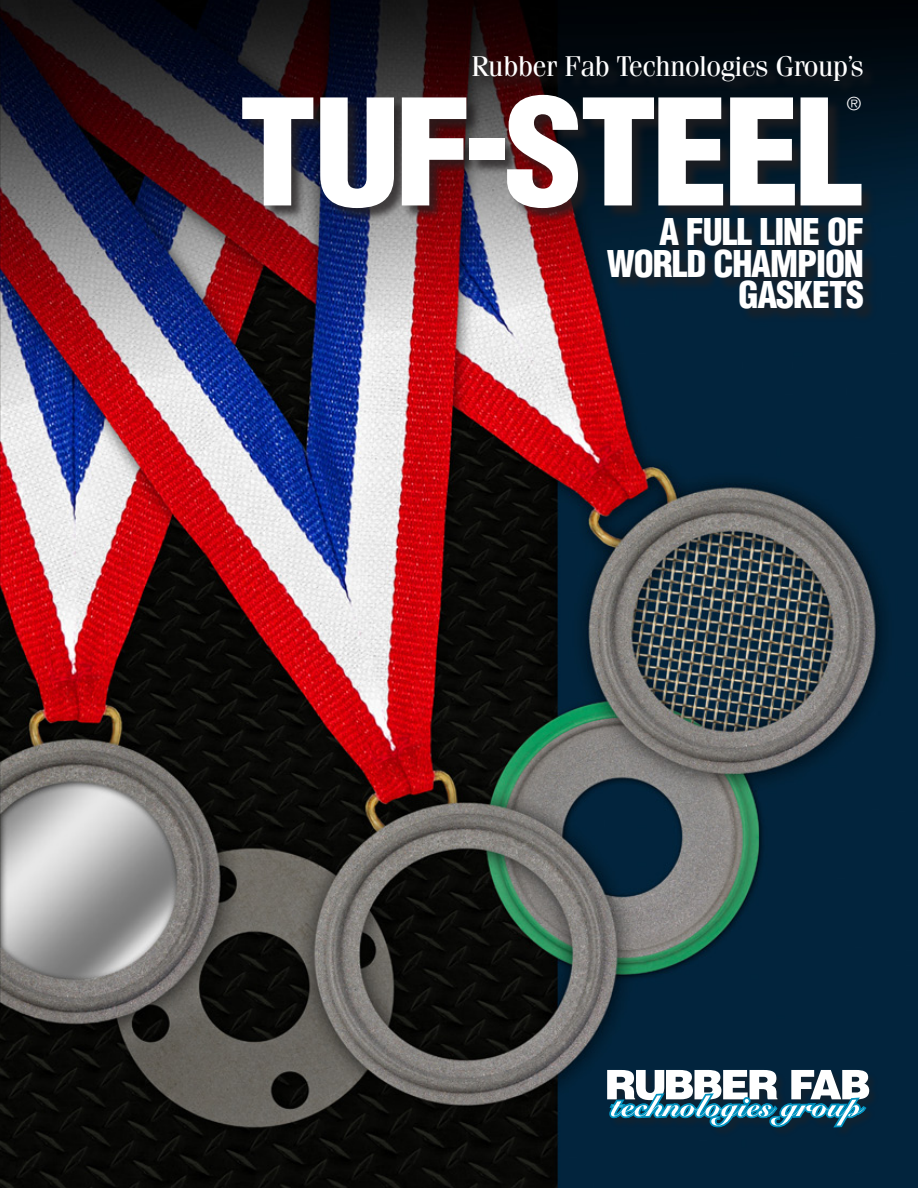
<style>
.page{position:relative;width:918px;height:1188px;background:#fff}
.page>*{position:absolute;margin:0;border:0;box-sizing:border-box;transform-origin:0 0}
.t1{font:900 condensed 144px "Helvetica LT Std";letter-spacing:-.03em;color:#fff;scale:1.08 1}
.t2{font:900 condensed 36px/31.5px "Helvetica LT Std";letter-spacing:-.03em;color:#fff;text-align:right}
.t3{font:28.5px "Fenice";letter-spacing:-.02em;color:#fff}
.t4{font:300 18px "Helvetica LT Std";color:#fff}
</style>
<div class="page">
<img style="left:0;top:0;width:918px;height:1188px">
<div style="left:242px;top:56px;width:635px;height:266px;background:#231f20;opacity:.75"></div>
<div style="left:608px;top:1070px;width:271px;height:67px;background:#02243d"></div>
<svg style="left:607px;top:1070px;width:262px;height:59px"></svg>
<p class="t3" style="left:471px;top:50px;width:394px">Rubber Fab Technologies Group’s</p>
<h1 class="t1" style="left:239px;top:61px;width:580px">TUF-STEEL</h1>
<p class="t2" style="left:659px;top:216px;width:44px">A FULL</p>
<p class="t4" style="left:847px;top:92px;width:16px">®</p>
<p class="t2" style="left:607px;top:216px;width:259px">LINE OF<br>WORLD CHAMPION<br>GASKETS</p>
</div>
